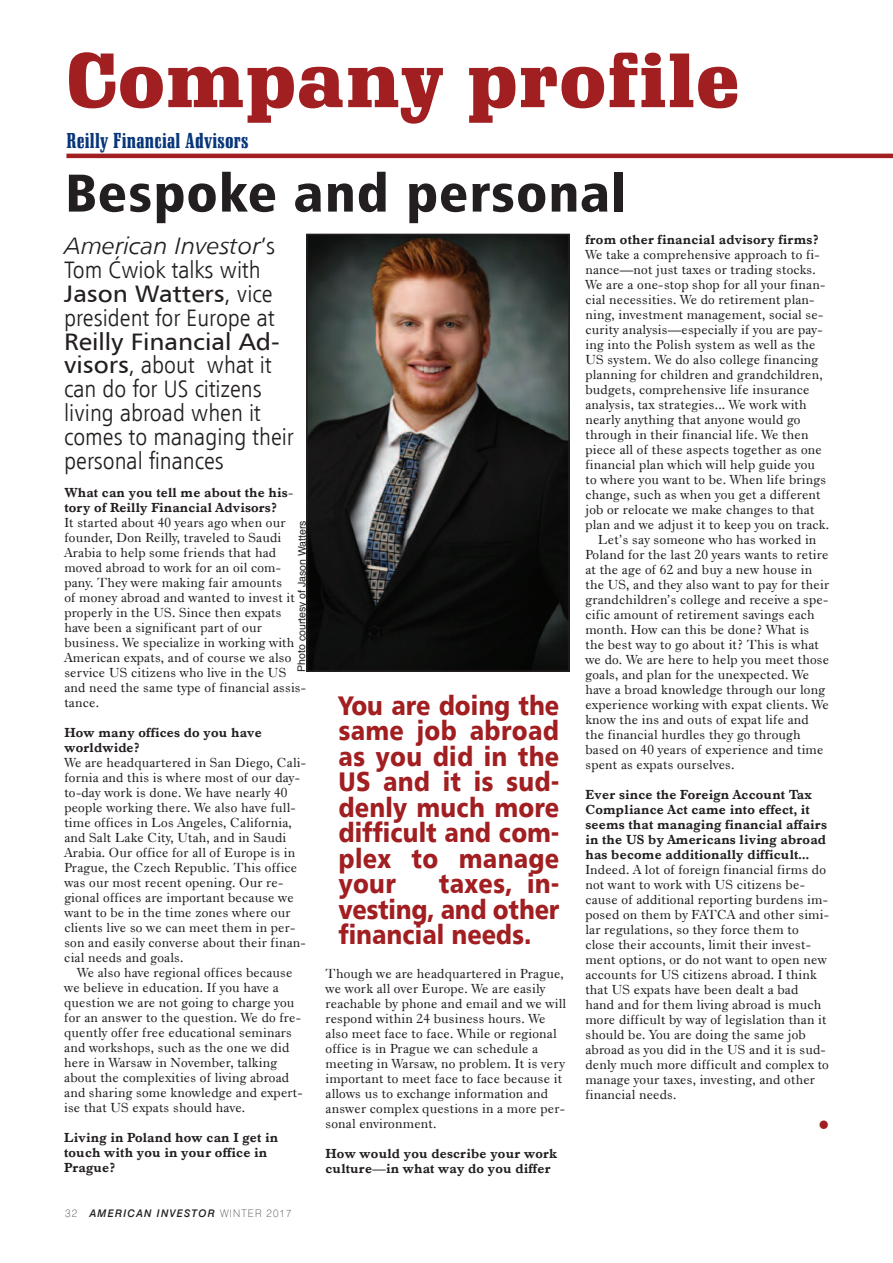
<style>
.page{position:relative;width:893px;height:1263px;background:#fff}
.page>*{position:absolute;margin:0;border:0;box-sizing:border-box;transform-origin:0 0}
.t1{font:75px "Schadow Blk EU";letter-spacing:.015em;color:#a11e21}
.t2{font:53.25px "Humnst 777 Blk Cn EU";letter-spacing:.015em;color:#231f20;scale:1.07 1}
.t3{font:30px "Dutch 766 EU";color:#a11e21;scale:.95 1}
.t4{font:27px/25.5px "Humnst 777 Blk EU";letter-spacing:.005em;color:#a11e21;text-align:justify;scale:.88 1}
.t5{font:23.85px/23.9px "Humnst 777 Lt Cn EU";color:#231f20;scale:1.08 1}
.t6{font:23.85px "Humnst 777 EU";color:#231f20;scale:1.08 1}
.t7{font:italic 23.85px "Humnst 777 Lt EU";color:#231f20;scale:1.08 1}
.t8{font:21px "Schadow Blk Cn EU";letter-spacing:.015em;color:#08367a}
.t9{font:13.5px/15px "Dutch 766 EU";letter-spacing:.015em;color:#231f20}
.t10{font:700 13.5px/15px "Dutch 766 EU";letter-spacing:.015em;color:#231f20}
.t11{font:italic 10.5px "Swis 721 Md EU";letter-spacing:.11em;color:#231f20}
.t12{font:10.5px "Helvetica";letter-spacing:-.005em;color:#231f20}
.s1{font-family:"Humnst 777 Lt Cn EU";font-style:normal}
.s2{font-family:"Humnst 777 Lt Cn EU"}
.s3{font-family:"Humnst 777 EU"}
.s4{font-family:"Swis 721 Th EU";font-style:normal}
</style>
<div class="page">
<hr style="left:66px;top:154px;width:827px;height:4px;background:#a11e21">
<img style="left:309px;top:237px;width:258px;height:432px">
<div style="left:306px;top:234px;width:264px;height:438px;border:2px solid #231f20"></div>
<h1 class="t1" style="left:66px;top:34px;width:674px">Company profile</h1>
<h3 class="t8" style="left:66px;top:127px;width:184px">Reilly Financial Advisors</h3>
<h2 class="t2" style="left:65px;top:159px;width:527px">Bespoke and personal</h2>
<h3 class="t7" style="left:64px;top:231px;width:197px">American Investor<span class="s1">’s</span></h3>
<h3 class="t5" style="left:64px;top:257px;width:183px">Tom Ćwiok talks with</h3>
<h3 class="t6" style="left:64px;top:279px;width:194px">Jason Watters<span class="s2">, vice</span></h3>
<h3 class="t5" style="left:64px;top:305px;width:196px">president for Europe at</h3>
<h3 class="t6" style="left:64px;top:326px;width:201px">Reilly Financial Ad-</h3>
<h3 class="t5" style="left:64px;top:353px;width:214px"><span class="s3">visors</span>, about what it can do for US citizens living abroad when it comes to managing their personal finances</h3>
<p class="t10" style="left:585px;top:231px;width:235px">from other financial advisory firms?</p>
<p class="t9" style="left:585px;top:246px;width:236px">We take a comprehensive approach to fi-</p>
<p class="t9" style="left:585px;top:261px;width:232px">nance—not just taxes or trading stocks.</p>
<p class="t9" style="left:585px;top:276px;width:241px">We are a one-stop shop for all your finan-</p>
<p class="t9" style="left:585px;top:291px;width:231px">cial necessities. We do retirement plan-</p>
<p class="t9" style="left:585px;top:306px;width:239px">ning, investment management, social se-</p>
<p class="t9" style="left:585px;top:321px;width:239px">curity analysis—especially if you are pay-</p>
<p class="t9" style="left:585px;top:336px;width:231px">ing into the Polish system as well as the</p>
<p class="t9" style="left:585px;top:351px;width:234px">US system. We do also college financing</p>
<p class="t9" style="left:585px;top:366px;width:239px">planning for children and grandchildren,</p>
<p class="t9" style="left:585px;top:381px;width:226px">budgets, comprehensive life insurance</p>
<p class="t9" style="left:585px;top:396px;width:223px">analysis, tax strategies... We work with</p>
<p class="t9" style="left:585px;top:411px;width:217px">nearly anything that anyone would go</p>
<p class="t9" style="left:585px;top:426px;width:225px">through in their financial life. We then</p>
<p class="t9" style="left:585px;top:441px;width:238px">piece all of these aspects together as one</p>
<p class="t9" style="left:585px;top:456px;width:231px">financial plan which will help guide you</p>
<p class="t9" style="left:585px;top:471px;width:242px">to where you want to be. When life brings</p>
<p class="t9" style="left:585px;top:486px;width:237px">change, such as when you get a different</p>
<p class="t9" style="left:585px;top:501px;width:231px">job or relocate we make changes to that</p>
<p class="t9" style="left:585px;top:516px;width:245px">plan and we adjust it to keep you on track.</p>
<p class="t9" style="left:598px;top:531px;width:220px">Let’s say someone who has worked in</p>
<p class="t9" style="left:585px;top:546px;width:244px">Poland for the last 20 years wants to retire</p>
<p class="t9" style="left:585px;top:561px;width:228px">at the age of 62 and buy a new house in</p>
<p class="t9" style="left:585px;top:576px;width:245px">the US, and they also want to pay for their</p>
<p class="t9" style="left:585px;top:591px;width:244px">grandchildren’s college and receive a spe-</p>
<p class="t9" style="left:585px;top:606px;width:231px">cific amount of retirement savings each</p>
<p class="t9" style="left:585px;top:621px;width:225px">month. How can this be done? What is</p>
<p class="t9" style="left:585px;top:636px;width:235px">the best way to go about it? This is what</p>
<p class="t9" style="left:585px;top:651px;width:245px">we do. We are here to help you meet those</p>
<p class="t9" style="left:585px;top:666px;width:225px">goals, and plan for the unexpected. We</p>
<p class="t9" style="left:585px;top:681px;width:241px">have a broad knowledge through our long</p>
<p class="t9" style="left:585px;top:696px;width:245px">experience working with expat clients. We</p>
<p class="t9" style="left:585px;top:711px;width:225px">know the ins and outs of expat life and</p>
<p class="t9" style="left:585px;top:726px;width:217px">the financial hurdles they go through</p>
<p class="t9" style="left:585px;top:741px;width:240px">based on 40 years of experience and time</p>
<p class="t9" style="left:585px;top:756px;width:151px">spent as expats ourselves.</p>
<p class="t10" style="left:585px;top:786px;width:243px">Ever since the Foreign Account Tax Compliance Act came into effect, it seems that managing financial affairs in the US by Americans living abroad has become additionally difficult...</p>
<p class="t9" style="left:585px;top:861px;width:245px">Indeed. A lot of foreign financial firms do not want to work with US citizens be&shy;cause of additional reporting burdens im&shy;posed on them by FATCA and other simi&shy;lar regulations, so they force them to close their accounts, limit their invest&shy;ment options, or do not want to open new accounts for US citizens abroad. I think that US expats have been dealt a bad hand and for them living abroad is much more difficult by way of legislation than it should be. You are doing the same job abroad as you did in the US and it is sud&shy;denly much more difficult and complex to manage your taxes, investing, and other financial needs.</p>
<p class="t10" style="left:64px;top:484px;width:230px">What can you tell me about the his&shy;tory of Reilly Financial Advisors?</p>
<p class="t9" style="left:64px;top:514px;width:243px">It started about 40 years ago when our founder, Don Reilly, traveled to Saudi Arabia to help some friends that had moved abroad to work for an oil com&shy;pany. They were making fair amounts<br>of money abroad and wanted to invest it properly in the US. Since then expats have been a significant part of our business. We specialize in working with American expats, and of course we also service US citizens who live in the US and need the same type of financial assis&shy;tance.</p>
<p class="t10" style="left:64px;top:724px;width:199px">How many offices do you have worldwide?</p>
<p class="t9" style="left:64px;top:754px;width:243px">We are headquartered in San Diego, Cali&shy;fornia and this is where most of our day&shy;to-day work is done. We have nearly 40 people working there. We also have full&shy;time offices in Los Angeles, California, and Salt Lake City, Utah, and in Saudi Arabia. Our office for all of Europe is in Prague, the Czech Republic. This office was our most recent opening. Our re&shy;gional offices are important because we want to be in the time zones where our clients live so we can meet them in per&shy;son and easily converse about their finan&shy;cial needs and goals.</p>
<p class="t9" style="left:64px;top:964px;width:240px;text-indent:13px">We also have regional offices because we believe in education. If you have a question we are not going to charge you for an answer to the question. We do fre&shy;quently offer free educational seminars and workshops, such as the one we did here in Warsaw in November, talking about the complexities of living abroad and sharing some knowledge and expert&shy;ise that US expats should have.</p>
<p class="t10" style="left:64px;top:1129px;width:215px">Living in Poland how can I get in touch with you in your office in<br>Prague?</p>
<p class="t12" style="left:297px;top:672px;width:153px;rotate:-90deg">Photo courtesy of Jason Watters</p>
<h3 class="t4" style="left:338px;top:692px;width:252px">You are doing the same job abroad as you did in the US and it is sud&shy;denly much more difficult and com&shy;plex to manage your</h3>
<h3 class="t4" style="left:338px;top:870px;width:252px;text-indent:100px">taxes, in&shy;vesting, and other financial needs.</h3>
<p class="t9" style="left:325px;top:965px;width:242px">Though we are headquartered in Prague, we work all over Europe. We are easily reachable by phone and email and we will respond within 24 business hours. We also meet face to face. While or regional office is in Prague we can schedule a meeting in Warsaw, no problem. It is very important to meet face to face because it allows us to exchange information and answer complex questions in a more per&shy;sonal environment.</p>
<p class="t10" style="left:325px;top:1145px;width:233px">How would you describe your work culture—in what way do you differ</p>
<h3 class="t3" style="left:815px;top:1108px;width:19px">•</h3>
<p class="t11" style="left:65px;top:1207px;width:228px"><span class="s4">32</span> AMERICAN INVESTOR <span class="s4">WINTER 2017</span></p>
</div>
